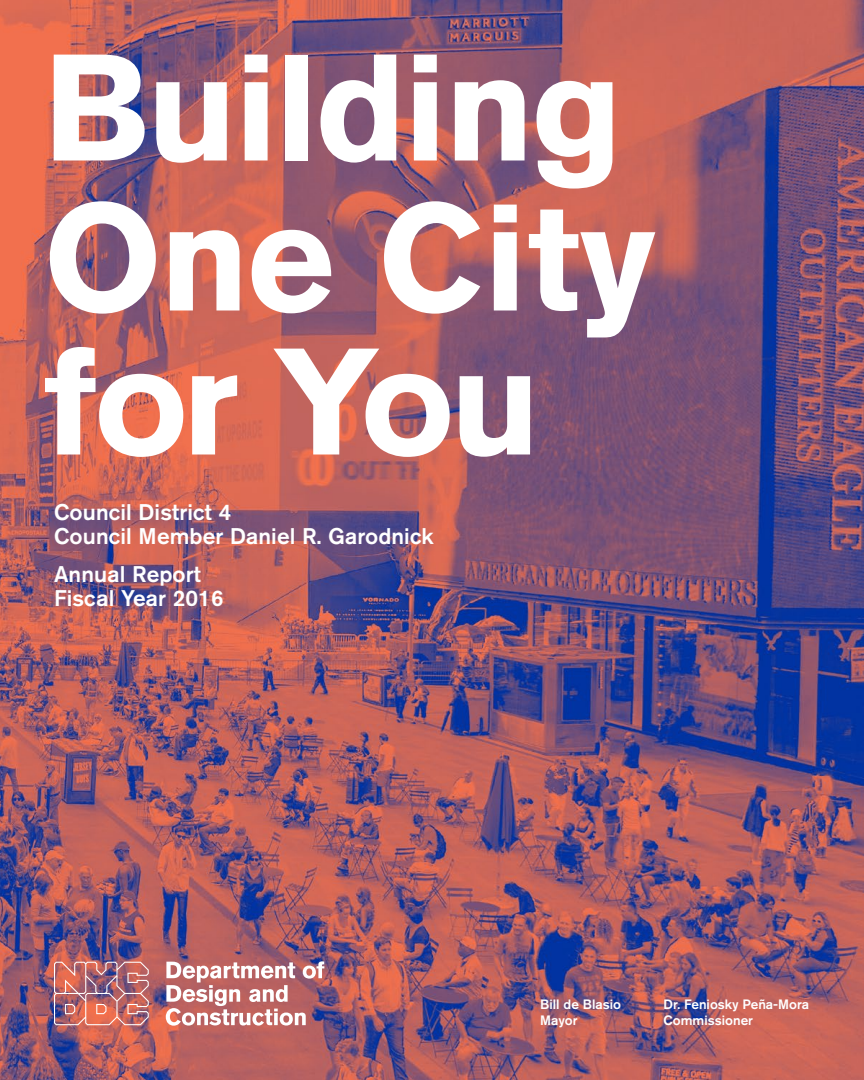
<style>
.page{position:relative;width:864px;height:1080px;background:#fff}
.page>*{position:absolute;margin:0;border:0;box-sizing:border-box;transform-origin:0 0}
.t1{font:700 150px/147px "Akzidenz Grotesk BE";letter-spacing:-.02em;color:#fff}
.t2{font:500 22.5px/24px "Akzidenz Grotesk BE";letter-spacing:.005em;color:#fff}
.t3{font:500 13.5px/16.2px "Akzidenz Grotesk BE";color:#fff}
</style>
<div class="page">
<img style="left:0;top:0;width:864px;height:1080px">
<svg style="left:166px;top:961px;width:158px;height:65px"></svg>
<img style="left:54px;top:962px;width:95px;height:63px">
<h1 class="t1" style="left:44px;top:35px;width:613px">Building<br>One City for You</h1>
<p class="t2" style="left:54px;top:500px;width:381px">Council District 4<br>Council Member Daniel R. Garodnick</p>
<p class="t2" style="left:54px;top:561px;width:171px">Annual Report<br>Fiscal Year 2016</p>
<p class="t3" style="left:540px;top:996px;width:82px">Bill de Blasio<br>Mayor</p>
<p class="t3" style="left:664px;top:996px;width:147px">Dr. Feniosky Peña-Mora<br>Commissioner</p>
</div>
